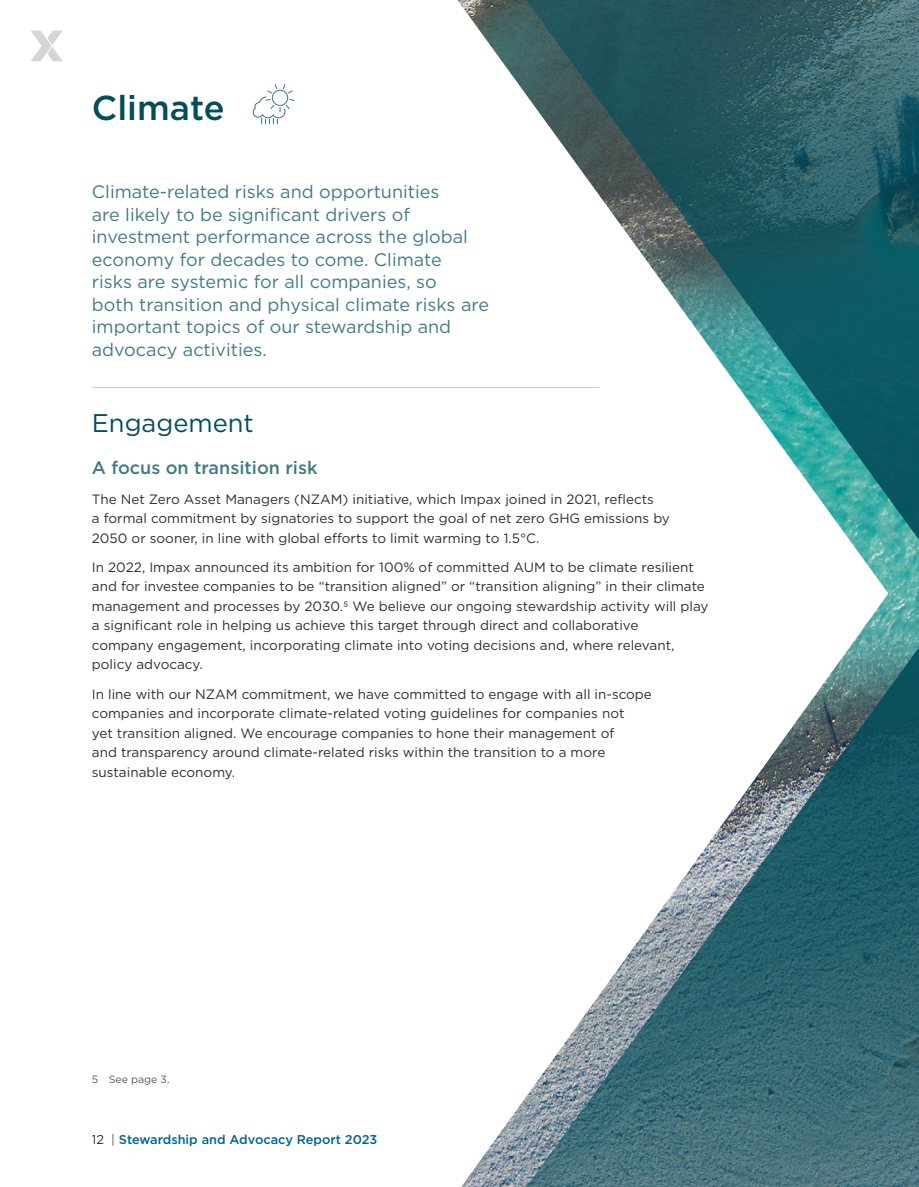
<style>
.page{position:relative;width:919px;height:1187px;background:#fff}
.page>*{position:absolute;margin:0;border:0;box-sizing:border-box;transform-origin:0 0}
.t1{font:500 34.5px "Gotham";color:#044e5a}
.t2{font:25.5px "Gotham";color:#044e5a}
.t3{font:18px/22.5px "Gotham";color:#417b85}
.t4{font:500 18px "Gotham";color:#417b85}
.t5{font:13.5px/19.5px "Gotham";color:#2d2e2e}
.t6{font:500 12.75px "Gotham";color:#006293}
.t7{font:10.5px "Gotham";color:#565758}
.s1{font-weight:400;color:#2d2e2e}
.s2{font-weight:400;color:#565758}
</style>
<div class="page">
<svg style="left:476px;top:0;width:442px;height:1186px"></svg>
<hr style="left:92px;top:387px;width:508px;height:1px;background:#bfd3d6">
<svg style="left:253px;top:84px;width:41px;height:40px"></svg>
<svg style="left:31px;top:31px;width:32px;height:30px"></svg>
<h1 class="t1" style="left:92px;top:85px;width:134px">Climate</h1>
<p class="t3" style="left:92px;top:180px;width:398px">Climate-related risks and opportunities<br>are likely to be significant drivers of investment performance across the global economy for decades to come. Climate<br>risks are systemic for all companies, so<br>both transition and physical climate risks are important topics of our stewardship and advocacy activities.</p>
<h2 class="t2" style="left:92px;top:407px;width:163px">Engagement</h2>
<h3 class="t4" style="left:92px;top:456px;width:227px">A focus on transition risk</h3>
<p class="t5" style="left:92px;top:489px;width:579px">The Net Zero Asset Managers (NZAM) initiative, which Impax joined in 2021, reflects<br>a formal commitment by signatories to support the goal of net zero GHG emissions by<br>2050 or sooner, in line with global efforts to limit warming to 1.5°C.</p>
<p class="t5" style="left:92px;top:557px;width:618px">In 2022, Impax announced its ambition for 100% of committed AUM to be climate resilient and for investee companies to be “transition aligned” or “transition aligning” in their climate management and processes by 2030.5 We believe our ongoing stewardship activity will play a significant role in helping us achieve this target through direct and collaborative<br>company engagement, incorporating climate into voting decisions and, where relevant, policy advocacy.</p>
<p class="t5" style="left:92px;top:683px;width:561px">In line with our NZAM commitment, we have committed to engage with all in-scope companies and incorporate climate-related voting guidelines for companies not<br>yet transition aligned. We encourage companies to hone their management of<br>and transparency around climate-related risks within the transition to a more sustainable economy.</p>
<p class="t7" style="left:92px;top:1072px;width:79px">5 See page 3.</p>
<p class="t6" style="left:92px;top:1130px;width:287px"><span class="s1">12</span> <span class="s2">|</span> Stewardship and Advocacy Report 2023</p>
</div>
